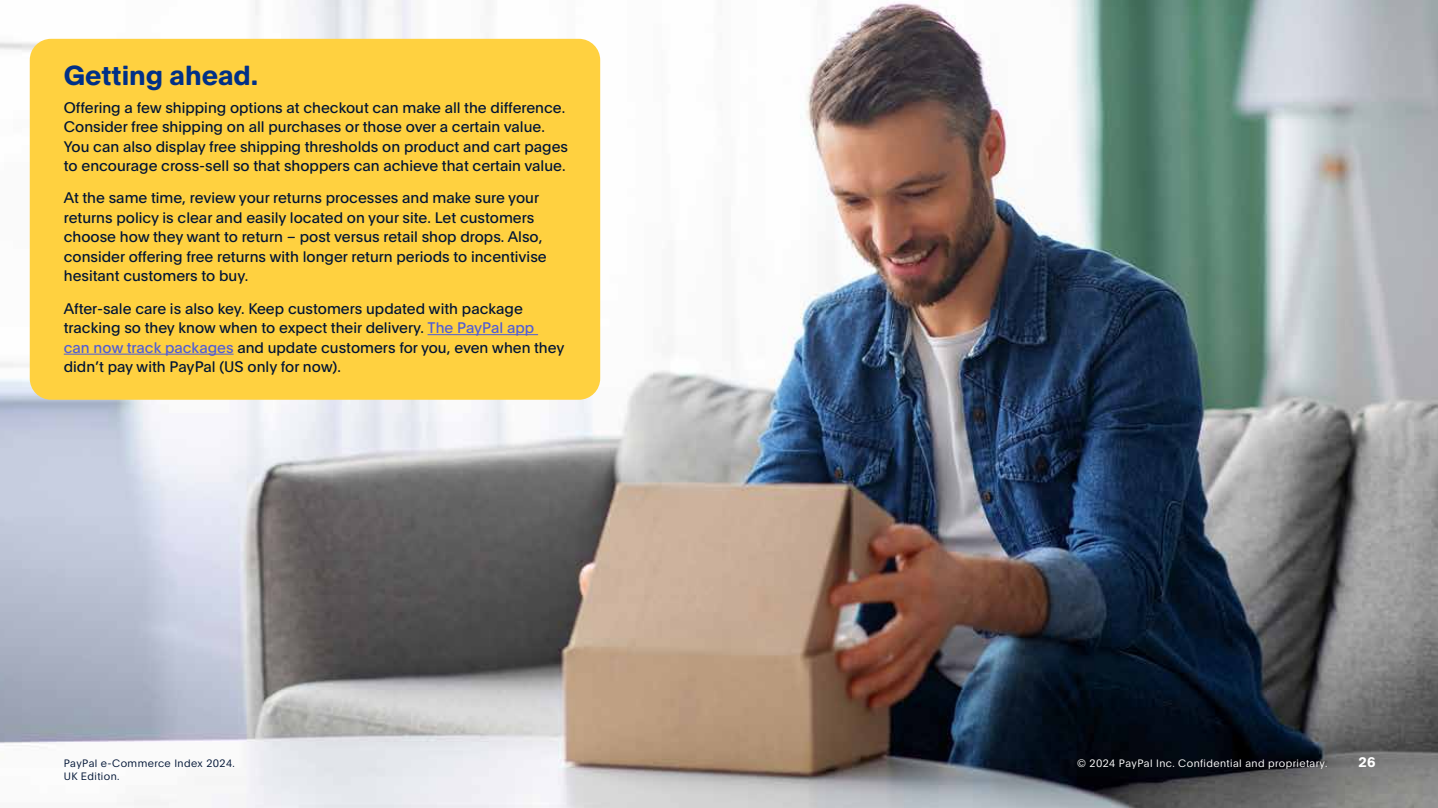
<style>
.page{position:relative;width:1438px;height:808px;background:#fff}
.page>*{position:absolute;margin:0;border:0;box-sizing:border-box;transform-origin:0 0}
.t1{font:700 27px "Pay Pal Open";color:#003087}
.t2{font:15px/19.5px "Pay Pal Open";color:#001435}
.t3{font:700 13.5px "Pay Pal Open";color:#fff}
.t4{font:300 10.5px "Pay Pal Open";letter-spacing:.04em;color:#fff}
.t5{font:300 10.5px "Pay Pal Open";letter-spacing:.04em;color:#001435}
.s1{color:#4f5cd6}
</style>
<div class="page">
<img style="left:0;top:0;width:1437px;height:808px">
<div style="left:30px;top:39px;width:570px;height:361px;background:#ffd140;border-radius:21px"></div>
<hr style="left:427px;top:334px;width:111px;height:1px;background:#4f5cd6">
<hr style="left:64px;top:354px;width:169px;height:1px;background:#4f5cd6">
<h1 class="t1" style="left:64px;top:56px;width:196px">Getting ahead.</h1>
<p class="t2" style="left:64px;top:97px;width:505px">Offering a few shipping options at checkout can make all the difference.<br>Consider free shipping on all purchases or those over a certain value.<br>You can also display free shipping thresholds on product and cart pages to encourage cross-sell so that shoppers can achieve that certain value.</p>
<p class="t2" style="left:64px;top:188px;width:484px">At the same time, review your returns processes and make sure your returns policy is clear and easily located on your site. Let customers choose how they want to return – post versus retail shop drops. Also, consider offering free returns with longer return periods to incentivise hesitant customers to buy.</p>
<p class="t2" style="left:64px;top:298px;width:502px">After-sale care is also key. Keep customers updated with package tracking so they know when to expect their delivery. <span class="s1">The PayPal app<br>can now track packages</span> and update customers for you, even when they didn’t pay with PayPal (US only for now).</p>
<p class="t5" style="left:64px;top:756px;width:173px">PayPal e-Commerce Index 2024.</p>
<p class="t3" style="left:1358px;top:753px;width:19px">26</p>
<p class="t5" style="left:64px;top:769px;width:57px">UK Edition.</p>
<p class="t4" style="left:1077px;top:756px;width:252px">© 2024 PayPal Inc. Confidential and proprietary.</p>
</div>
